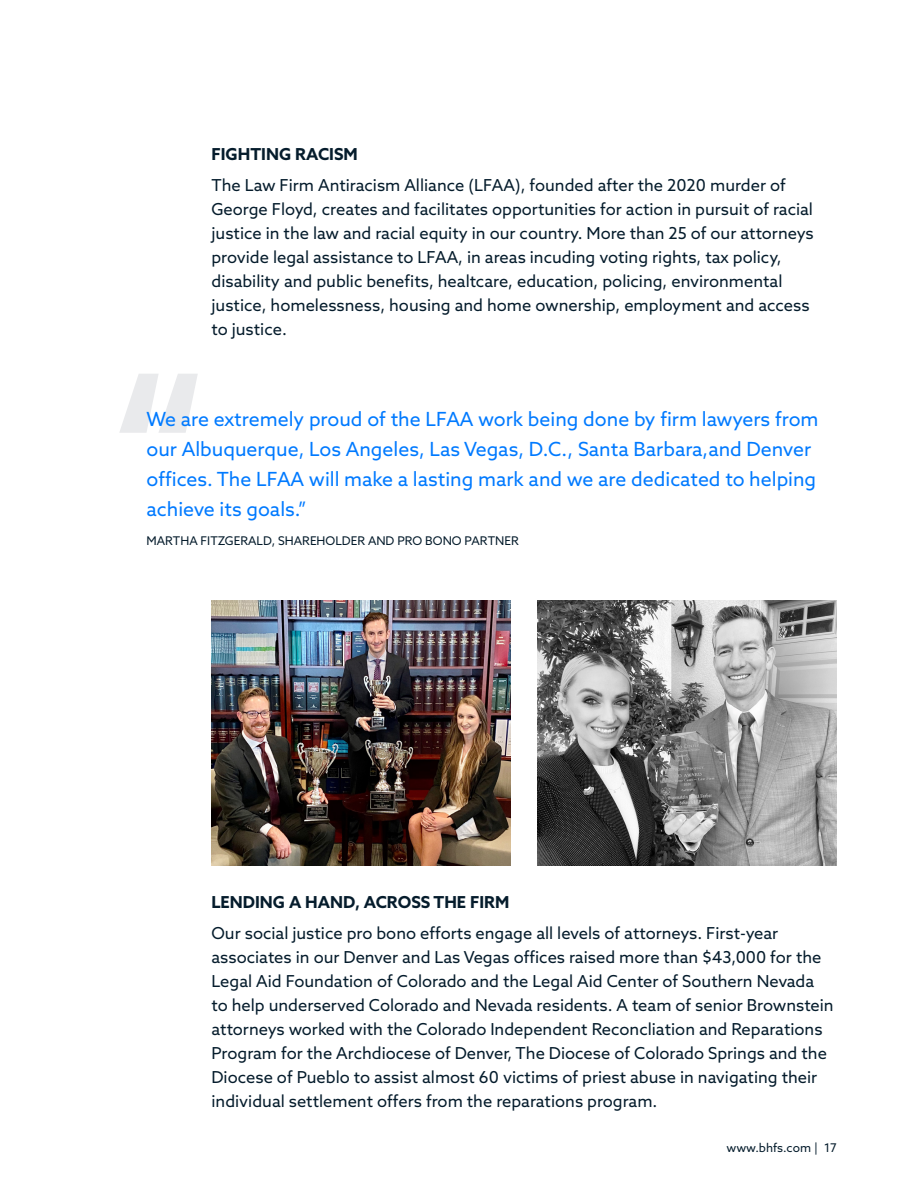
<style>
.page{position:relative;width:918px;height:1188px;background:#fff}
.page>*{position:absolute;margin:0;border:0;box-sizing:border-box;transform-origin:0 0}
.Quote__h2{font:19.5px/30px "Azo Sans";color:#007aff}
.Body{font:16.5px/24px "Azo Sans";color:#051c2c}
.t1{font:700 16.5px "Azo Sans";color:#051c2c}
.Body_XS{font:12px "Azo Sans";color:#051c2c}
</style>
<div class="page">
<svg style="left:119px;top:374px;width:79px;height:59px"></svg>
<img style="left:212px;top:601px;width:299px;height:264px">
<img style="left:538px;top:601px;width:299px;height:264px">
<p class="t1" style="left:212px;top:143px;width:148px">FIGHTING RACISM</p>
<p class="Body" style="left:212px;top:173px;width:604px">The Law Firm Antiracism Alliance (LFAA), founded after the 2020 murder of George Floyd, creates and facilitates opportunities for action in pursuit of racial justice in the law and racial equity in our country. More than 25 of our attorneys provide legal assistance to LFAA, in areas incuding voting rights, tax policy, disability and public benefits, healtcare, education, policing, environmental justice, homelessness, housing and home ownership, employment and access to justice.</p>
<p class="Quote__h2" style="left:147px;top:404px;width:674px">We are extremely proud of the LFAA work being done by firm lawyers from our Albuquerque, Los Angeles, Las Vegas, D.C., Santa Barbara,and Denver offices. The LFAA will make a lasting mark and we are dedicated to helping achieve its goals.”</p>
<p class="Body_XS" style="left:147px;top:533px;width:374px">MARTHA FITZGERALD, SHAREHOLDER AND PRO BONO PARTNER</p>
<p class="t1" style="left:212px;top:891px;width:299px">LENDING A HAND, ACROSS THE FIRM</p>
<p class="Body" style="left:212px;top:921px;width:624px">Our social justice pro bono efforts engage all levels of attorneys. First-year associates in our Denver and Las Vegas offices raised more than $43,000 for the Legal Aid Foundation of Colorado and the Legal Aid Center of Southern Nevada to help underserved Colorado and Nevada residents. A team of senior Brownstein attorneys worked with the Colorado Independent Reconcliation and Reparations Program for the Archdiocese of Denver, The Diocese of Colorado Springs and the Diocese of Pueblo to assist almost 60 victims of priest abuse in navigating their individual settlement offers from the reparations program.</p>
<p class="Body_XS" style="left:726px;top:1140px;width:112px">www.bhfs.com | 17</p>
</div>
